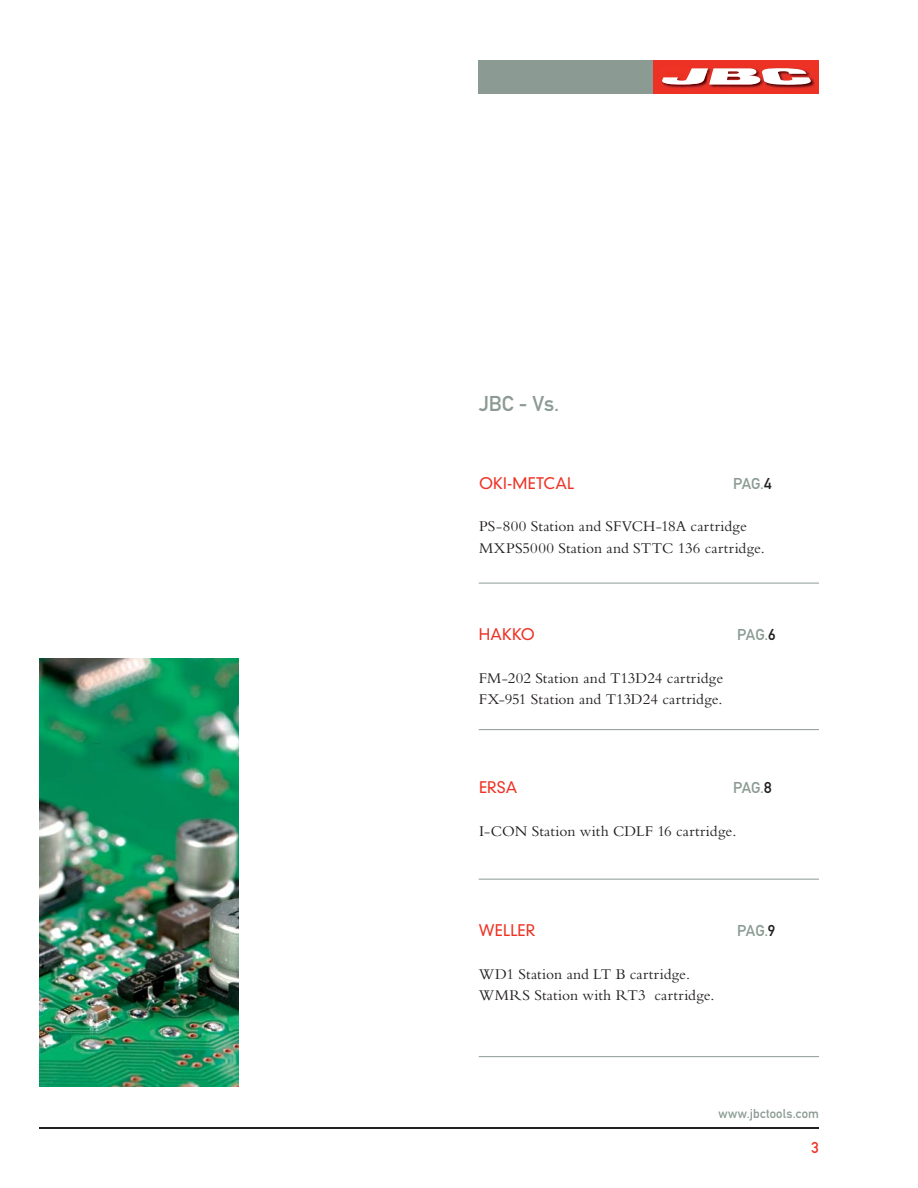
<style>
.page{position:relative;width:918px;height:1188px;background:#fff}
.page>*{position:absolute;margin:0;border:0;box-sizing:border-box;transform-origin:0 0}
.t1{font:21.15px "DIN Mittelschrift";color:#8b9b93}
.t2{font:15.45px/21.1px "Bembo";letter-spacing:.01em;color:#231f20}
.t3{font:300 15.45px "DIN Neuzeit Grotesk";letter-spacing:.005em;color:#ee3224}
.t4{font:15.45px "DIN Mittelschrift";letter-spacing:-.02em;color:#8b9b93}
.t5{font:15.45px "DIN Mittelschrift";color:#ee3224}
.t6{font:12.75px "DIN Mittelschrift";letter-spacing:.015em;color:#8b9b93}
.s1{color:#231f20}
</style>
<div class="page">
<img style="left:39px;top:658px;width:200px;height:428px">
<hr style="left:39px;top:1128px;width:780px;height:1px;background:#231f20">
<div style="left:478px;top:60px;width:340px;height:33px;background:#8b9b93"></div>
<hr style="left:479px;top:583px;width:340px;height:1px;background:#8b9b93">
<hr style="left:479px;top:879px;width:340px;height:1px;background:#8b9b93">
<hr style="left:479px;top:729px;width:340px;height:1px;background:#8b9b93">
<hr style="left:479px;top:1056px;width:340px;height:1px;background:#8b9b93">
<div style="left:654px;top:60px;width:165px;height:33px;background:#ee3125"></div>
<img style="left:663px;top:67px;width:44px;height:22px">
<img style="left:713px;top:67px;width:47px;height:22px">
<img style="left:765px;top:67px;width:50px;height:22px">
<svg style="left:661px;top:68px;width:151px;height:17px"></svg>
<h1 class="t1" style="left:479px;top:396px;width:82px">JBC - Vs.</h1>
<p class="t3" style="left:479px;top:477px;width:97px">OKI-METCAL</p>
<p class="t4" style="left:733px;top:478px;width:40px">PAG.<span class="s1">4</span></p>
<p class="t2" style="left:479px;top:517px;width:288px">PS-800 Station and SFVCH-18A cartridge<br>MXPS5000 Station and STTC 136 cartridge.</p>
<p class="t3" style="left:479px;top:628px;width:58px">HAKKO</p>
<p class="t4" style="left:737px;top:629px;width:40px">PAG.<span class="s1">6</span></p>
<p class="t2" style="left:479px;top:669px;width:246px">FM-202 Station and T13D24 cartridge<br>FX-951 Station and T13D24 cartridge.</p>
<p class="t3" style="left:479px;top:782px;width:40px">ERSA</p>
<p class="t4" style="left:733px;top:782px;width:40px">PAG.<span class="s1">8</span></p>
<p class="t2" style="left:479px;top:822px;width:259px">I-CON Station with CDLF 16 cartridge.</p>
<p class="t3" style="left:479px;top:924px;width:58px">WELLER</p>
<p class="t4" style="left:737px;top:925px;width:39px">PAG.<span class="s1">9</span></p>
<p class="t2" style="left:479px;top:965px;width:237px">WD1 Station and LT B cartridge.<br>WMRS Station with RT3 cartridge.</p>
<p class="t6" style="left:718px;top:1109px;width:102px">www.jbctools.com</p>
<p class="t5" style="left:812px;top:1142px;width:9px">3</p>
</div>
